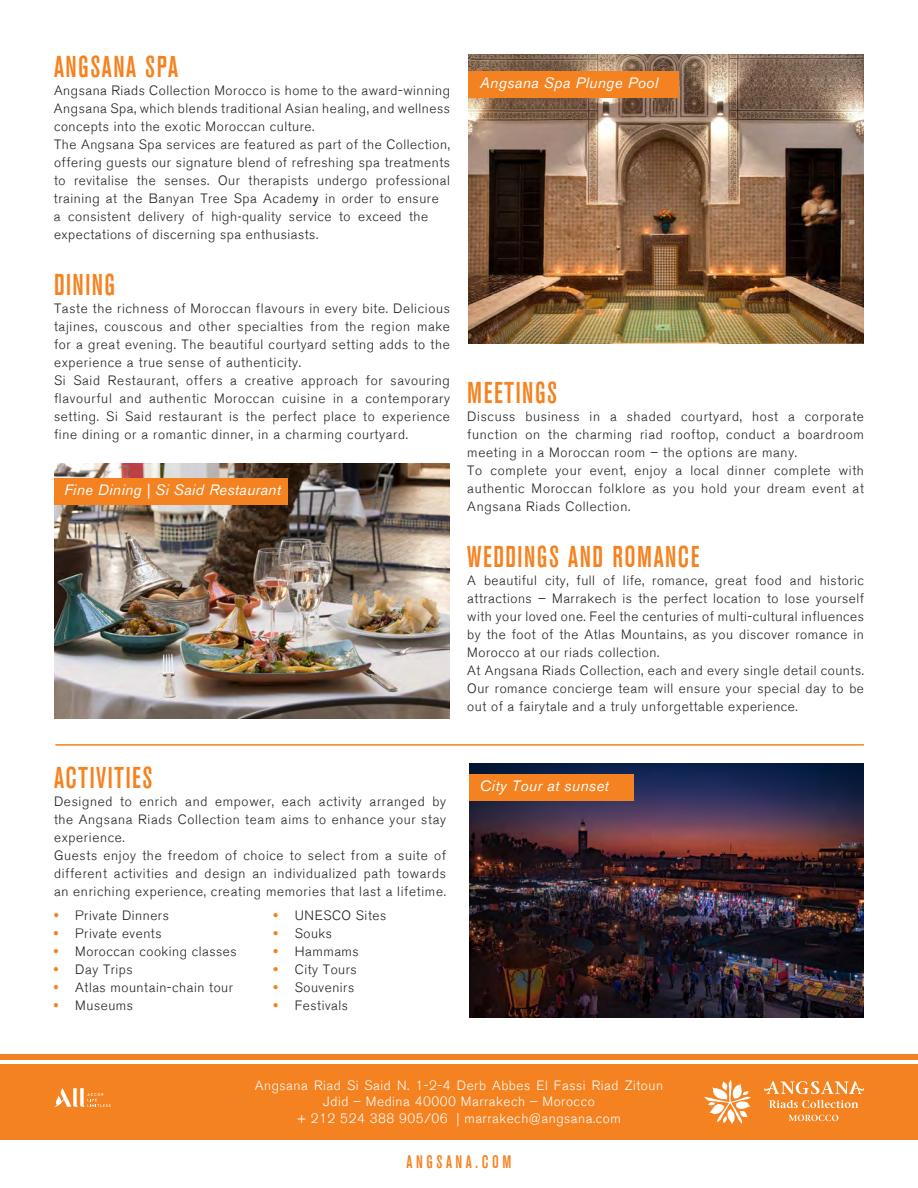
<style>
.page{position:relative;width:918px;height:1188px;background:#fff}
.page>*{position:absolute;margin:0;border:0;box-sizing:border-box;transform-origin:0 0}
.t1{font:500 condensed 30px "Akzidenz Grotesk BE";letter-spacing:.05em;color:#f58220}
.URL{font:500 condensed 18px "Akzidenz Grotesk BE";letter-spacing:.2em;color:#f58220}
.orange_bar_text{font:italic 15px "Akzidenz Grotesk BE";letter-spacing:.025em;color:#fff}
.copy{font:300 13.5px/18px "Akzidenz Grotesk BE";letter-spacing:.04em;color:#231f20;text-align:justify}
.copy-2{font:300 13.5px/16.5px "Akzidenz Grotesk BE";letter-spacing:.04em;color:#fff;text-align:center}
.s1{font-weight:400}
.s2{font-weight:700;color:#f58220}
</style>
<div class="page">
<div style="left:0;top:1065px;width:918px;height:75px;background:#f58220"></div>
<div style="left:0;top:1054px;width:918px;height:5px;background:#f58220"></div>
<svg style="left:769px;top:1100px;width:89px;height:8px"></svg>
<svg style="left:789px;top:1115px;width:49px;height:6px"></svg>
<svg style="left:764px;top:1081px;width:100px;height:13px"></svg>
<svg style="left:704px;top:1079px;width:47px;height:45px"></svg>
<img style="left:469px;top:763px;width:395px;height:254px">
<img style="left:468px;top:54px;width:396px;height:289px">
<div style="left:468px;top:72px;width:210px;height:26px;background:#f58220"></div>
<img style="left:54px;top:463px;width:396px;height:256px">
<div style="left:54px;top:479px;width:234px;height:26px;background:#f58220"></div>
<hr style="left:55px;top:744px;width:809px;height:2px;background:#f58220">
<div style="left:469px;top:774px;width:165px;height:26px;background:#f58220"></div>
<svg style="left:54px;top:1088px;width:57px;height:19px"></svg>
<p class="t1" style="left:54px;top:51px;width:126px">ANGSANA SPA</p>
<p class="copy" style="left:54px;top:82px;width:398px;text-align:left">Angsana Riads Collection Morocco is home to the award-winning Angsana Spa, which blends traditional Asian healing, and wellness concepts into the exotic Moroccan culture.<br>The Angsana Spa services are featured as part of the Collection, offering guests our signature blend of refreshing spa treatments to revitalise the senses. Our therapists undergo professional training at the Banyan Tree Spa Academ<span class="s1">y</span> in order to ensure<br>a consistent delivery of high<span class="s1">-</span>quality service to exceed the expectations of discerning spa enthusiasts.</p>
<p class="t1" style="left:54px;top:268px;width:63px">DINING</p>
<p class="copy" style="left:54px;top:300px;width:398px;text-align:left">Taste the richness of Moroccan flavours in every bite. Delicious tajines, couscous and other specialties from the region make for a great evening. The beautiful courtyard setting adds to the experience a true sense of authenticity.<br>Si Said Restaurant, offers a creative approach for savouring flavourful and authentic Moroccan cuisine in a contemporary setting. Si Said restaurant is the perfect place to experience fine dining or a romantic dinner, in a charming courtyard.</p>
<p class="orange_bar_text" style="left:64px;top:481px;width:218px">Fine Dining | Si Said Restaurant</p>
<p class="orange_bar_text" style="left:480px;top:74px;width:180px">Angsana Spa Plunge Pool</p>
<p class="t1" style="left:467px;top:376px;width:91px">MEETINGS</p>
<p class="copy" style="left:467px;top:408px;width:398px">Discuss business in a shaded courtyard, host a corporate function on the charming riad rooftop, conduct a boardroom meeting in a Moroccan room – the options are many.</p>
<p class="copy" style="left:467px;top:462px;width:398px">To complete your event, enjoy a local dinner complete with authentic Moroccan folklore as you hold your dream event at Angsana Riads Collection.</p>
<p class="t1" style="left:467px;top:540px;width:234px">WEDDINGS AND ROMANCE</p>
<p class="copy" style="left:467px;top:571px;width:398px">A beautiful city, full of life, romance, great food and historic attractions – Marrakech is the perfect location to lose yourself with your loved one. Feel the centuries of multi-cultural influences by the foot of the Atlas Mountains, as you discover romance in Morocco at our riads collection.</p>
<p class="copy" style="left:467px;top:661px;width:398px">At Angsana Riads Collection, each and every single detail counts.<br>Our romance concierge team will ensure your special day to be out of a fairytale and a truly unforgettable experience.</p>
<p class="t1" style="left:54px;top:761px;width:100px">ACTIVITIES</p>
<p class="copy" style="left:54px;top:792px;width:394px">Designed to enrich and empower, each activity arranged by the Angsana Riads Collection team aims to enhance your stay experience.</p>
<p class="copy" style="left:54px;top:846px;width:394px">Guests enjoy the freedom of choice to select from a suite of different activities and design an individualized path towards an enriching experience, creating memories that last a lifetime.</p>
<p class="copy" style="left:54px;top:907px;width:116px"><span class="s2">•</span> Private Dinners</p>
<p class="copy" style="left:54px;top:925px;width:109px"><span class="s2">•</span> Private events</p>
<p class="copy" style="left:54px;top:943px;width:184px"><span class="s2">•</span> Moroccan cooking classes</p>
<p class="copy" style="left:54px;top:961px;width:80px"><span class="s2">•</span> Day Trips</p>
<p class="copy" style="left:54px;top:979px;width:181px"><span class="s2">•</span> Atlas mountain-chain tour</p>
<p class="copy" style="left:54px;top:997px;width:81px"><span class="s2">•</span> Museums</p>
<p class="copy" style="left:274px;top:907px;width:114px"><span class="s2">•</span> UNESCO Sites</p>
<p class="copy" style="left:274px;top:925px;width:60px"><span class="s2">•</span> Souks</p>
<p class="copy" style="left:274px;top:943px;width:87px"><span class="s2">•</span> Hammams</p>
<p class="copy" style="left:274px;top:961px;width:85px"><span class="s2">•</span> City Tours</p>
<p class="copy" style="left:274px;top:979px;width:82px"><span class="s2">•</span> Souvenirs</p>
<p class="copy" style="left:274px;top:997px;width:76px"><span class="s2">•</span> Festivals</p>
<p class="orange_bar_text" style="left:480px;top:777px;width:130px">City Tour at sunset</p>
<p class="copy-2" style="left:255px;top:1077px;width:410px">Angsana Riad Si Said N. 1-2-4 Derb Abbes El Fassi Riad Zitoun<br>Jdid – Medina 40000 Marrakech – Morocco</p>
<p class="copy-2" style="left:297px;top:1110px;width:325px">+ 212 524 388 905/06 | marrakech@angsana.com</p>
<p class="URL" style="left:407px;top:1152px;width:106px">ANGSANA.COM</p>
</div>
